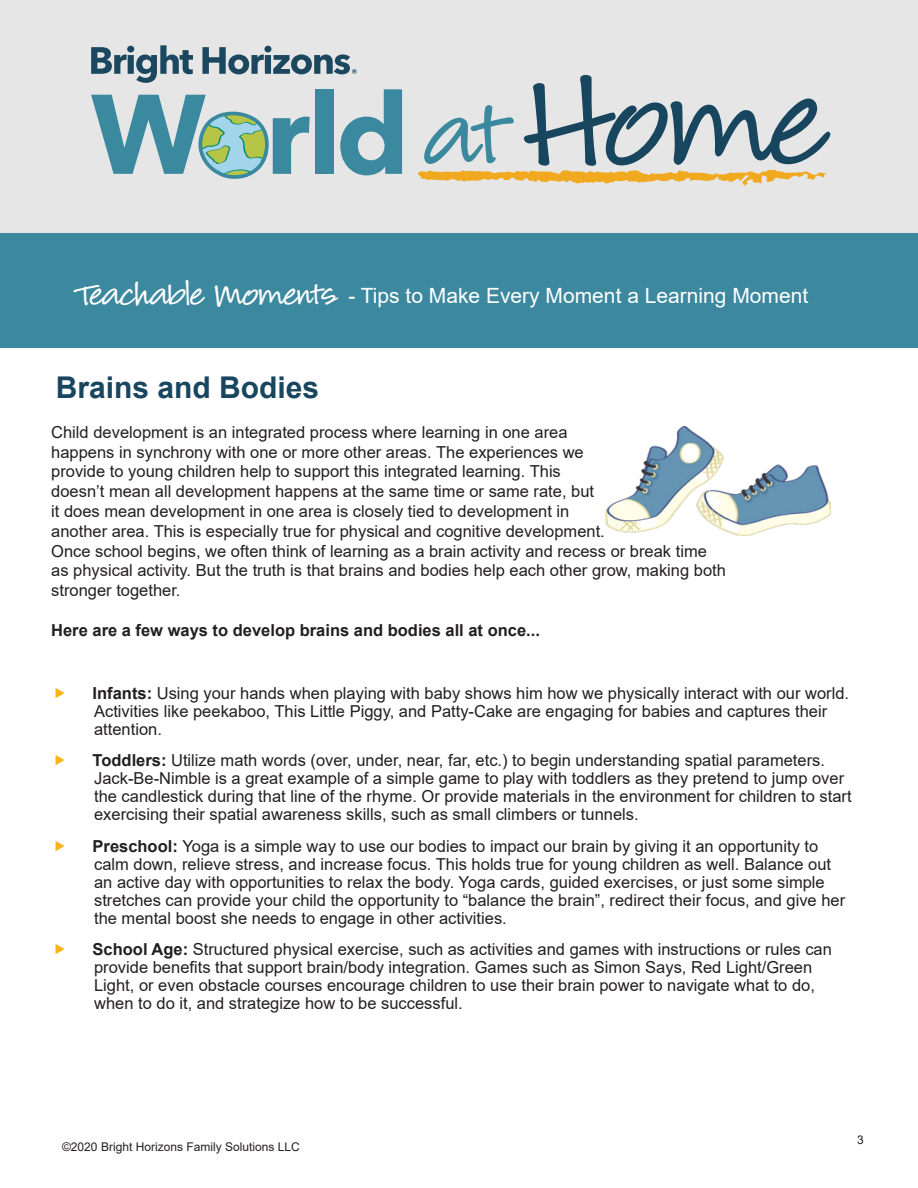
<style>
.page{position:relative;width:918px;height:1188px;background:#fff}
.page>*{position:absolute;margin:0;border:0;box-sizing:border-box;transform-origin:0 0}
.t1{font:49.5px "Louisiana";letter-spacing:-.02em;color:#fff}
.Topic_Title{font:700 30px "Arial";color:#18465e}
.t2{font:21px "Arial";color:#fff}
.t3{font:16.5px/18px "Arial";color:#231f20}
.t4{font:700 16.5px "Arial";color:#231f20}
.t5{font:12px "Arial";color:#231f20}
.s1{font-weight:700}
</style>
<div class="page">
<div style="left:0;top:0;width:918px;height:234px;background:#e7e6e6"></div>
<div style="left:0;top:234px;width:918px;height:114px;background:#3c889e"></div>
<svg style="left:91px;top:45px;width:102px;height:38px;background:#91a3ad"></svg>
<svg style="left:202px;top:46px;width:155px;height:28px;background:#8d9faa"></svg>
<div style="left:316px;top:89px;width:18px;height:85px;background:#3a899f"></div>
<svg style="left:340px;top:89px;width:62px;height:86px;background:#82b0bc"></svg>
<svg style="left:91px;top:95px;width:219px;height:87px;background:#9bbfc0"></svg>
<svg style="left:418px;top:75px;width:412px;height:110px;background:#bfc4bf"></svg>
<img style="left:606px;top:427px;width:224px;height:109px">
<h1 class="t1" style="left:79px;top:258px;width:259px">Teachable Moments</h1>
<p class="t2" style="left:348px;top:281px;width:461px">- Tips to Make Every Moment a Learning Moment</p>
<p class="Topic_Title" style="left:56px;top:367px;width:265px">Brains and Bodies</p>
<p class="t3" style="left:51px;top:422px;width:676px;line-height:19.8px">Child development is an integrated process where learning in one area<br>happens in synchrony with one or more other areas. The experiences we<br>provide to young children help to support this integrated learning. This<br>doesn’t mean all development happens at the same time or same rate, but<br>it does mean development in one area is closely tied to development in<br>another area. This is especially true for physical and cognitive development.<br>Once school begins, we often think of learning as a brain activity and recess or break time as physical activity. But the truth is that brains and bodies help each other grow, making both stronger together.</p>
<p class="t4" style="left:51px;top:618px;width:490px">Here are a few ways to develop brains and bodies all at once...</p>
<p class="t3" style="left:93px;top:684px;width:758px"><span class="s1">Infants:</span> Using your hands when playing with baby shows him how we physically interact with our world.<br>Activities like peekaboo, This Little Piggy, and Patty-Cake are engaging for babies and captures their attention.</p>
<p class="t3" style="left:93px;top:751px;width:760px"><span class="s1">Toddlers:</span> Utilize math words (over, under, near, far, etc.) to begin understanding spatial parameters.<br>Jack-Be-Nimble is a great example of a simple game to play with toddlers as they pretend to jump over the candlestick during that line of the rhyme. Or provide materials in the environment for children to start exercising their spatial awareness skills, such as small climbers or tunnels.</p>
<p class="t3" style="left:93px;top:837px;width:754px"><span class="s1">Preschool:</span> Yoga is a simple way to use our bodies to impact our brain by giving it an opportunity to calm down, relieve stress, and increase focus. This holds true for young children as well. Balance out an active day with opportunities to relax the body. Yoga cards, guided exercises, or just some simple stretches can provide your child the opportunity to “balance the brain”, redirect their focus, and give her the mental boost she needs to engage in other activities.</p>
<p class="t3" style="left:93px;top:940px;width:741px"><span class="s1">School Age:</span> Structured physical exercise, such as activities and games with instructions or rules can provide benefits that support brain/body integration. Games such as Simon Says, Red Light/Green Light, or even obstacle courses encourage children to use their brain power to navigate what to do, when to do it, and strategize how to be successful.</p>
<p class="t5" style="left:62px;top:1139px;width:239px">©2020 Bright Horizons Family Solutions LLC</p>
<p class="t5" style="left:857px;top:1132px;width:8px">3</p>
</div>
